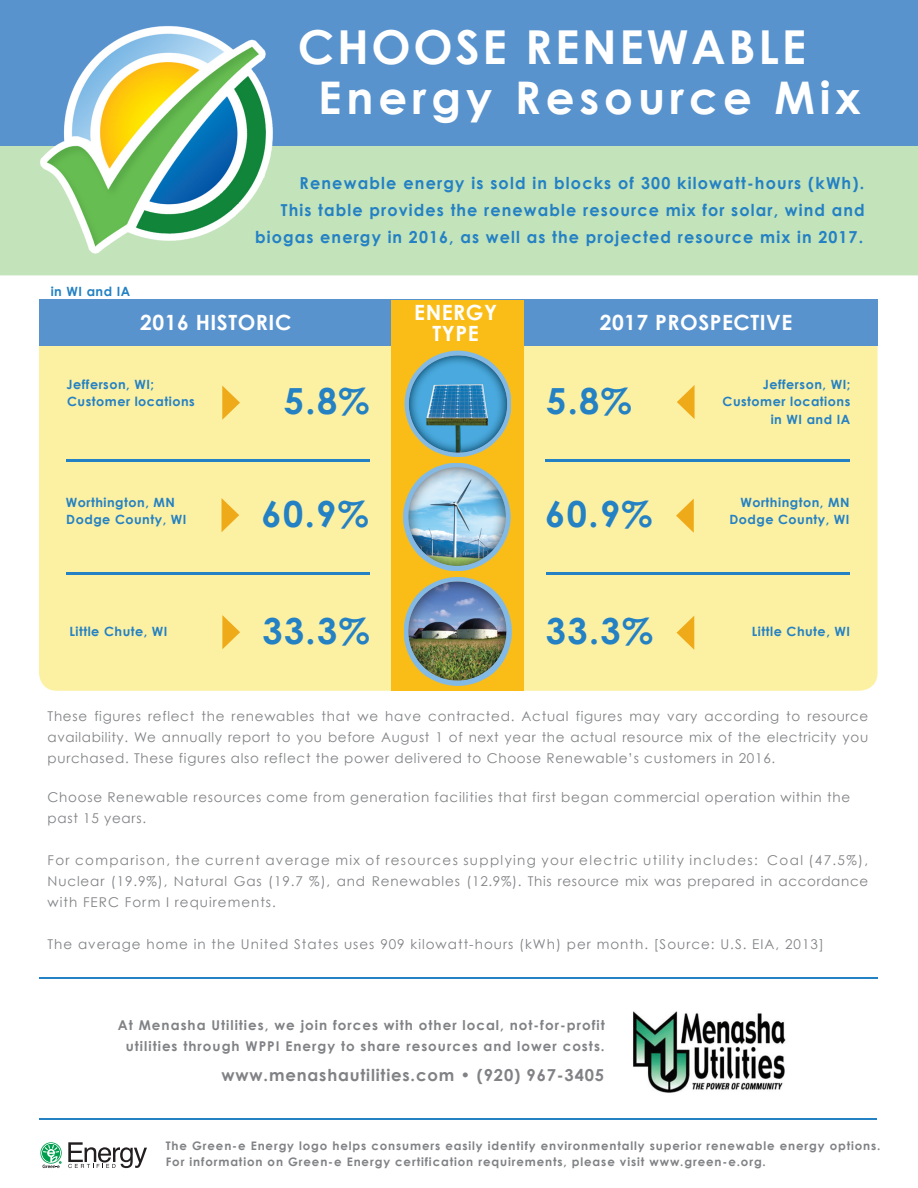
<style>
.page{position:relative;width:918px;height:1188px;background:#fff}
.page>*{position:absolute;margin:0;border:0;box-sizing:border-box;transform-origin:0 0}
.t1{font:700 46.8px "Century Gothic";letter-spacing:.055em;color:#fff}
.t2{font:700 45px "Century Gothic";letter-spacing:.11em;color:#fff}
.t3{font:700 36px "Century Gothic";letter-spacing:.04em;color:#2381c4}
.t4{font:700 21px "Century Gothic";letter-spacing:.025em;color:#fff}
.t5{font:700 16.5px "Century Gothic";letter-spacing:.07em;color:#2381c4}
.Footer_Contact__Inse{font:700 16.5px "Century Gothic";letter-spacing:.05em;color:#808285}
.t6{font:13.5px/21px "Century Gothic";letter-spacing:.065em;color:#808285}
.Footer_Text__Insert{font:700 13.5px "Century Gothic";letter-spacing:.075em;color:#808285}
.t7{font:13.5px "Century Gothic";letter-spacing:.1em;color:#808285}
.t8{font:700 12.75px "Century Gothic";letter-spacing:.04em;color:#2381c4}
.Footer_Text__Insert-2{font:700 11.7px "Century Gothic";letter-spacing:.075em;color:#808285}
</style>
<div class="page">
<div style="left:39px;top:310px;width:419px;height:381px;background:#fcf0a3;border-radius:18px"></div>
<div style="left:460px;top:325px;width:417px;height:366px;background:#fcf0a3;border-radius:18px"></div>
<div style="left:0;top:146px;width:918px;height:129px;background:#c3e3bb"></div>
<svg style="left:40px;top:1142px;width:22px;height:26px"></svg>
<svg style="left:68px;top:1142px;width:79px;height:26px"></svg>
<div style="left:0;top:0;width:918px;height:146px;background:#5993ce"></div>
<div style="left:39px;top:300px;width:388px;height:46px;background:#5993ce"></div>
<hr style="left:67px;top:459px;width:303px;height:3px;background:#2381c4">
<svg style="left:222px;top:615px;width:18px;height:34px"></svg>
<hr style="left:67px;top:572px;width:303px;height:3px;background:#2381c4">
<hr style="left:39px;top:978px;width:839px;height:1px;background:#2381c4">
<hr style="left:39px;top:1118px;width:838px;height:1px;background:#2381c4">
<img style="left:32px;top:26px;width:249px;height:236px">
<div style="left:421px;top:300px;width:457px;height:46px;background:#5993ce"></div>
<svg style="left:222px;top:386px;width:18px;height:34px"></svg>
<svg style="left:222px;top:498px;width:17px;height:34px"></svg>
<hr style="left:546px;top:459px;width:304px;height:3px;background:#2381c4">
<hr style="left:546px;top:572px;width:304px;height:3px;background:#2381c4">
<svg style="left:676px;top:499px;width:18px;height:34px"></svg>
<svg style="left:677px;top:385px;width:18px;height:34px"></svg>
<svg style="left:677px;top:616px;width:17px;height:34px"></svg>
<div style="left:392px;top:300px;width:132px;height:391px;background:#fabd17"></div>
<div style="left:367px;top:535px;width:207px;height:152px;background:#231f20;opacity:.75"></div>
<div style="left:381px;top:308px;width:175px;height:155px;background:#231f20;opacity:.75"></div>
<div style="left:369px;top:422px;width:198px;height:162px;background:#231f20;opacity:.75"></div>
<img style="left:633px;top:1011px;width:153px;height:82px">
<p class="t1" style="left:298px;top:17px;width:510px">CHOOSE RENEWABLE</p>
<p class="t2" style="left:318px;top:69px;width:544px">Energy Resource Mix</p>
<p class="t5" style="left:300px;top:173px;width:566px">Renewable energy is sold in blocks of 300 kilowatt-hours (kWh).</p>
<p class="t5" style="left:281px;top:200px;width:585px">This table provides the renewable resource mix for solar, wind and</p>
<p class="t5" style="left:255px;top:227px;width:610px">biogas energy in 2016, as well as the projected resource mix in 2017.</p>
<p class="t8" style="left:51px;top:283px;width:81px">in WI and IA</p>
<p class="t4" style="left:140px;top:309px;width:153px">2016 HISTORIC</p>
<p class="t4" style="left:414px;top:299px;width:84px">ENERGY</p>
<p class="t4" style="left:433px;top:320px;width:48px">TYPE</p>
<p class="t4" style="left:600px;top:309px;width:194px">2017 PROSPECTIVE</p>
<p class="t8" style="left:67px;top:377px;width:89px">Jefferson, WI;</p>
<p class="t8" style="left:67px;top:394px;width:129px">Customer locations</p>
<p class="t3" style="left:284px;top:378px;width:87px">5.8%</p>
<p class="t3" style="left:546px;top:378px;width:87px">5.8%</p>
<p class="t8" style="left:763px;top:377px;width:89px">Jefferson, WI;</p>
<p class="t8" style="left:771px;top:411px;width:81px">in WI and IA</p>
<p class="t8" style="left:723px;top:393px;width:129px">Customer locations</p>
<p class="t8" style="left:66px;top:495px;width:111px">Worthington, MN</p>
<p class="t8" style="left:66px;top:511px;width:122px">Dodge County, WI</p>
<p class="t3" style="left:262px;top:491px;width:109px">60.9%</p>
<p class="t3" style="left:545px;top:491px;width:109px">60.9%</p>
<p class="t8" style="left:740px;top:495px;width:111px">Worthington, MN</p>
<p class="t8" style="left:729px;top:512px;width:122px">Dodge County, WI</p>
<p class="t8" style="left:69px;top:623px;width:100px">Little Chute, WI</p>
<p class="t3" style="left:262px;top:608px;width:109px">33.3%</p>
<p class="t3" style="left:546px;top:608px;width:109px">33.3%</p>
<p class="t8" style="left:752px;top:623px;width:100px">Little Chute, WI</p>
<p class="t6" style="left:48px;top:705px;width:822px;text-align:justify">These figures reflect the renewables that we have contracted. Actual figures may vary according to resource availability. We annually report to you before August 1 of next year the actual resource mix of the electricity you purchased. These figures also reflect the power delivered to Choose Renewable’s customers in 2016.</p>
<p class="t6" style="left:48px;top:786px;width:804px">Choose Renewable resources come from generation facilities that first began commercial operation within the past 15 years.</p>
<p class="t7" style="left:48px;top:852px;width:822px">For comparison, the current average mix of resources supplying your electric utility includes: Coal (47.5%),</p>
<p class="t6" style="left:48px;top:870px;width:822px">Nuclear (19.9%), Natural Gas (19.7 %), and Renewables (12.9%). This resource mix was prepared in accordance with FERC Form I requirements.</p>
<p class="t6" style="left:48px;top:933px;width:778px">The average home in the United States uses 909 kilowatt-hours (kWh) per month. [Source: U.S. EIA, 2013]</p>
<p class="Footer_Text__Insert" style="left:118px;top:1017px;width:488px">At Menasha Utilities, we join forces with other local, not-for-profit</p>
<p class="Footer_Text__Insert" style="left:126px;top:1038px;width:480px">utilities through WPPI Energy to share resources and lower costs.</p>
<p class="Footer_Contact__Inse" style="left:222px;top:1065px;width:384px">www.menashautilities.com • (920) 967-3405</p>
<p class="Footer_Text__Insert-2" style="left:166px;top:1139px;width:716px">The Green-e Energy logo helps consumers easily identify environmentally superior renewable energy options.</p>
<p class="Footer_Text__Insert-2" style="left:166px;top:1155px;width:602px">For information on Green-e Energy certification requirements, please visit www.green-e.org.</p>
</div>
